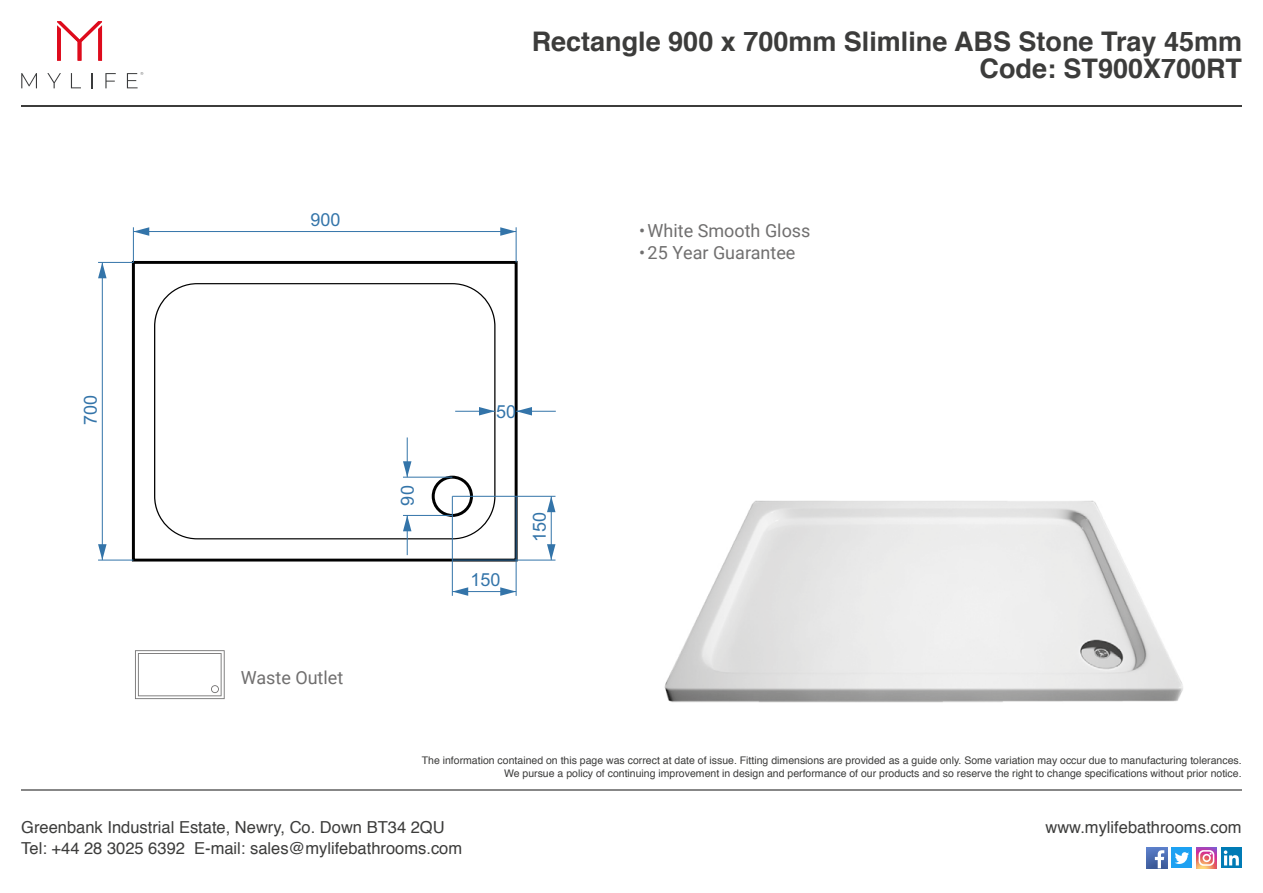
<style>
.page{position:relative;width:1263px;height:893px;background:#fff}
.page>*{position:absolute;margin:0;border:0;box-sizing:border-box;transform-origin:0 0}
.t1{font:700 27px/27px "Helvetica";color:#3c3c3b;text-align:right}
.t2{font:18px "Roboto";color:#706f6f}
.t3{font:18px "Arial";color:#3374a9}
.t4{font:16.5px/21px "Helvetica";color:#3c3c3b}
.t5{font:10.5px/12.6px "Helvetica";color:#3c3c3b;text-align:right}
</style>
<div class="page">
<hr style="left:21px;top:789px;width:1221px;height:1px;background:#878787">
<hr style="left:21px;top:105px;width:1221px;height:1px;background:#3c3c3b">
<svg style="left:57px;top:21px;width:45px;height:40px"></svg>
<svg style="left:21px;top:73px;width:16px;height:15px"></svg>
<svg style="left:47px;top:73px;width:14px;height:15px"></svg>
<svg style="left:71px;top:73px;width:10px;height:15px"></svg>
<svg style="left:91px;top:73px;width:1px;height:15px"></svg>
<svg style="left:105px;top:73px;width:11px;height:15px"></svg>
<svg style="left:127px;top:72px;width:16px;height:16px"></svg>
<svg style="left:1146px;top:847px;width:21px;height:21px"></svg>
<svg style="left:1155px;top:850px;width:9px;height:18px"></svg>
<div style="left:1171px;top:847px;width:21px;height:21px;background:#1da1f2"></div>
<svg style="left:1175px;top:852px;width:14px;height:12px"></svg>
<svg style="left:1196px;top:847px;width:21px;height:21px"></svg>
<svg style="left:1199px;top:850px;width:15px;height:16px"></svg>
<div style="left:1221px;top:847px;width:21px;height:21px;background:#007bb5"></div>
<svg style="left:1224px;top:850px;width:15px;height:15px"></svg>
<div style="left:132px;top:261px;width:386px;height:300px;border:3px solid #000"></div>
<div style="left:154px;top:283px;width:341px;height:256px;border:1px solid #000;border-radius:43px"></div>
<div style="left:432px;top:476px;width:41px;height:41px;border:3px solid #000;border-radius:50%"></div>
<hr style="left:516px;top:227px;width:1px;height:35px;background:#3374a9">
<hr style="left:133px;top:227px;width:1px;height:35px;background:#3374a9">
<hr style="left:133px;top:231px;width:383px;height:1px;background:#3374a9">
<svg style="left:133px;top:227px;width:16px;height:9px"></svg>
<svg style="left:500px;top:227px;width:16px;height:9px"></svg>
<hr style="left:98px;top:560px;width:35px;height:1px;background:#3374a9">
<hr style="left:98px;top:262px;width:35px;height:1px;background:#3374a9">
<hr style="left:102px;top:262px;width:1px;height:298px;background:#3374a9">
<svg style="left:98px;top:262px;width:9px;height:16px"></svg>
<svg style="left:98px;top:544px;width:9px;height:16px"></svg>
<hr style="left:516px;top:496px;width:1px;height:100px;background:#3374a9">
<hr style="left:452px;top:496px;width:1px;height:100px;background:#3374a9">
<hr style="left:452px;top:591px;width:64px;height:1px;background:#3374a9">
<svg style="left:452px;top:587px;width:16px;height:9px"></svg>
<svg style="left:500px;top:587px;width:16px;height:9px"></svg>
<hr style="left:452px;top:560px;width:103px;height:1px;background:#3374a9">
<hr style="left:452px;top:496px;width:103px;height:1px;background:#3374a9">
<hr style="left:551px;top:496px;width:1px;height:64px;background:#3374a9">
<svg style="left:547px;top:496px;width:8px;height:16px"></svg>
<svg style="left:547px;top:544px;width:8px;height:16px"></svg>
<hr style="left:403px;top:515px;width:49px;height:1px;background:#3374a9">
<hr style="left:403px;top:477px;width:49px;height:1px;background:#3374a9">
<hr style="left:407px;top:515px;width:1px;height:40px;background:#3374a9">
<svg style="left:403px;top:515px;width:8px;height:16px"></svg>
<hr style="left:407px;top:437px;width:1px;height:40px;background:#3374a9">
<svg style="left:403px;top:461px;width:8px;height:16px"></svg>
<hr style="left:516px;top:411px;width:40px;height:1px;background:#3374a9">
<svg style="left:516px;top:407px;width:16px;height:8px"></svg>
<hr style="left:455px;top:411px;width:40px;height:1px;background:#3374a9">
<svg style="left:479px;top:407px;width:16px;height:8px"></svg>
<img style="left:664px;top:500px;width:519px;height:203px">
<svg style="left:135px;top:650px;width:90px;height:49px"></svg>
<h2 class="t3" style="left:78px;top:425px;width:32px;rotate:-90deg">700</h2>
<h2 class="t3" style="left:311px;top:207px;width:32px">900</h2>
<h1 class="t1" style="left:532px;top:29px;width:712px">Rectangle 900 x 700mm Slimline ABS Stone Tray 45mm<br>Code: ST900X700RT</h1>
<h2 class="t2" style="left:639px;top:218px;width:173px">•White Smooth Gloss</h2>
<h2 class="t2" style="left:639px;top:240px;width:158px">•25 Year Guarantee</h2>
<h2 class="t2" style="left:241px;top:665px;width:104px">Waste Outlet</h2>
<h2 class="t3" style="left:395px;top:505px;width:22px;rotate:-90deg">90</h2>
<h2 class="t3" style="left:496px;top:399px;width:22px">50</h2>
<h2 class="t3" style="left:471px;top:567px;width:32px">150</h2>
<h2 class="t3" style="left:527px;top:542px;width:32px;rotate:-90deg">150</h2>
<p class="t5" style="left:422px;top:754px;width:821px">The information contained on this page was correct at date of issue. Fitting dimensions are provided as a guide only. Some variation may occur due to manufacturing tolerances.<br>We pursue a policy of continuing improvement in design and performance of our products and so reserve the right to change specifications without prior notice.</p>
<h3 class="t4" style="left:21px;top:818px;width:442px">Greenbank Industrial Estate, Newry, Co. Down BT34 2QU<br>Tel: +44 28 3025 6392 E-mail: sales@mylifebathrooms.com</h3>
<h3 class="t4" style="left:1045px;top:818px;width:198px">www.mylifebathrooms.com</h3>
</div>
